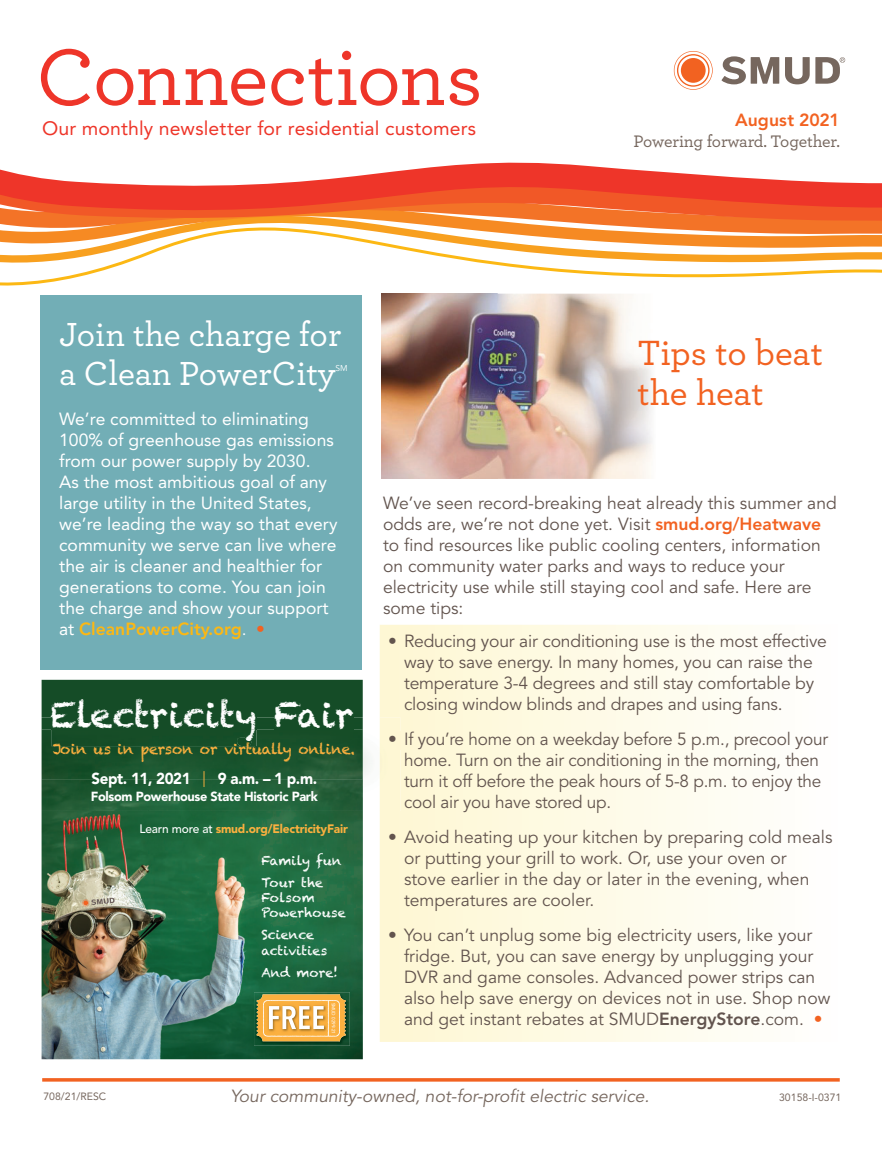
<style>
.page{position:relative;width:882px;height:1150px;background:#fff}
.page>*{position:absolute;margin:0;border:0;box-sizing:border-box;transform-origin:0 0}
.t1{font:500 84px "Archer";letter-spacing:-.015em;color:#ee3529}
.t2{font:500 36.75px/40.2px "Archer";letter-spacing:-.005em;color:#f26221}
.t3{font:35.35px "Chalkduster";letter-spacing:-.005em;color:#fff}
.t4{font:500 35px/38.5px "Archer";color:#fff}
.t5{font:19.25px "Avenir LT Std";letter-spacing:.005em;color:#ee3529}
.t6{font:17.5px/21px "Avenir LT Std";color:#62544e}
.t7{font:17.5px/21px "Avenir LT Std";color:#fff}
.t8{font:italic 17.5px "Avenir LT Std";color:#76675e}
.t9{font:500 17.5px "Archer";letter-spacing:-.01em;color:#76675e}
.t10{font:800 17.5px "Avenir LT Std";color:#f26221}
.t11{font:900 15.75px "Avenir LT Std";letter-spacing:-.025em;color:#fff;scale:.95 1}
.t12{font:14.7px "Chalkduster";letter-spacing:-.02em;color:#fbb03f}
.t13{font:900 13.12px "Avenir LT Std";letter-spacing:-.025em;color:#fff}
.t14{font:12.78px/15.4px "Chalkduster";color:#fff}
.t15{font:900 12.25px "Avenir LT Std";letter-spacing:-.015em;color:#fbb03f}
.t16{font:10.5px "Avenir LT Std";color:#76675e}
.t17{font:8.4px "Avenir LT Std";color:#fff}
.t18{font:4.73px "Avenir LT Std";letter-spacing:-.01em;color:#fff}
.s1{font-weight:800;color:#fcb814}
.s2{font-style:inherit}
.s3{color:#f26221}
.s4{font-weight:400;color:#fbb03f}
.s5{font-weight:500;color:#fff}
.s6{font-weight:800;color:#f26221}
.s7{font-weight:800}
</style>
<div class="page">
<div style="left:40px;top:295px;width:322px;height:374px;background:#72aeb6"></div>
<svg style="left:380px;top:625px;width:358px;height:417px"></svg>
<div style="left:401px;top:731px;width:427px;height:19px;background:linear-gradient(to right,#fef7d4,#fefefd)"></div>
<svg style="left:0;top:258px;width:882px;height:44px"></svg>
<svg style="left:0;top:238px;width:882px;height:20px"></svg>
<svg style="left:0;top:51px;width:882px;height:187px"></svg>
<hr style="left:42px;top:1078px;width:798px;height:3px;background:#f26221">
<img style="left:42px;top:811px;width:321px;height:248px">
<svg style="left:82px;top:897px;width:33px;height:10px"></svg>
<img style="left:254px;top:992px;width:96px;height:54px">
<svg style="left:257px;top:994px;width:89px;height:47px;background:#ecb864"></svg>
<div style="left:42px;top:680px;width:321px;height:49px;background:#154c27"></div>
<div style="left:51px;top:698px;width:205px;height:47px;background:#154c27"></div>
<div style="left:275px;top:701px;width:78px;height:28px;background:#154c27"></div>
<img style="left:363px;top:717px;width:38px;height:94px">
<svg style="left:390px;top:735px;width:6px;height:7px"></svg>
<img style="left:397px;top:731px;width:4px;height:19px">
<img style="left:41px;top:717px;width:1px;height:94px">
<img style="left:309px;top:779px;width:54px;height:32px">
<img style="left:42px;top:779px;width:53px;height:32px">
<img style="left:95px;top:779px;width:214px;height:32px">
<img style="left:256px;top:729px;width:107px;height:50px">
<div style="left:149px;top:745px;width:107px;height:34px;background:#19552e"></div>
<img style="left:42px;top:729px;width:107px;height:50px">
<img style="left:237px;top:737px;width:14px;height:9px">
<img style="left:382px;top:294px;width:116px;height:185px">
<img style="left:498px;top:290px;width:169px;height:189px">
<h1 class="t1" style="left:36px;top:45px;width:448px">Connections</h1>
<p class="t5" style="left:42px;top:118px;width:436px">Our monthly newsletter for residential customers</p>
<p class="t10" style="left:735px;top:111px;width:106px">August 2021</p>
<p class="t9" style="left:634px;top:135px;width:208px">Powering forward. Together.</p>
<h3 class="t4" style="left:59px;top:319px;width:284px">Join the charge for a Clean PowerCity</h3>
<p class="t17" style="left:336px;top:364px;width:14px">SM</p>
<p class="t7" style="left:59px;top:410px;width:280px">We’re committed to eliminating<br>100% of greenhouse gas emissions from our power supply by 2030.<br>As the most ambitious goal of any large utility in the United States, we’re leading the way so that every community we serve can live where the air is cleaner and healthier for generations to come. You can join the charge and show your support at <span class="s1">CleanPowerCity.org</span><span class="s2">.</span> <span class="s3">•</span></p>
<h3 class="t3" style="left:50px;top:692px;width:305px">Electricity Fair</h3>
<p class="t12" style="left:53px;top:739px;width:304px">Join us in person or virtually online.</p>
<p class="t11" style="left:92px;top:771px;width:239px">Sept. 11, 2021 <span class="s4">|</span> 9 a.m. – 1 p.m.</p>
<p class="t13" style="left:91px;top:790px;width:229px">Folsom Powerhouse State Historic Park</p>
<p class="t15" style="left:139px;top:823px;width:210px"><span class="s5">Learn more at</span> smud.org/ElectricityFair</p>
<p class="t14" style="left:261px;top:849px;width:82px;line-height:21.9px">Family fun<br>Tour the</p>
<p class="t14" style="left:261px;top:890px;width:86px">Folsom<br>Powerhouse</p>
<p class="t14" style="left:261px;top:927px;width:67px">Science activities</p>
<p class="t14" style="left:261px;top:964px;width:78px">And more!</p>
<p class="t18" style="left:336px;top:1002px;width:33px;rotate:90deg">SMUD 0299-21</p>
<h2 class="t2" style="left:638px;top:336px;width:187px">Tips to beat the heat</h2>
<p class="t6" style="left:383px;top:493px;width:455px">We’ve seen record-breaking heat already this summer and odds are, we’re not done yet. Visit <span class="s6">smud.org/Heatwave </span>to find resources like public cooling centers, information on community water parks and ways to reduce your electricity use while still staying cool and safe. Here are some tips:</p>
<p class="t6" style="left:404px;top:631px;width:425px;text-indent:-16px">• Reducing your air conditioning use is the most effective way to save energy. In many homes, you can raise the temperature 3-4 degrees and still stay comfortable by closing window blinds and drapes and using fans.</p>
<p class="t6" style="left:404px;top:729px;width:426px;text-indent:-16px">• If you’re home on a weekday before 5 p.m., precool your home. Turn on the air conditioning in the morning, then turn it off before the peak hours of 5-8 p.m. to enjoy the cool air you have stored up.</p>
<p class="t6" style="left:404px;top:827px;width:430px;text-indent:-16px">• Avoid heating up your kitchen by preparing cold meals or putting your grill to work. Or, use your oven or stove earlier in the day or later in the evening, when temperatures are cooler.</p>
<p class="t6" style="left:404px;top:925px;width:428px;text-indent:-16px">• You can’t unplug some big electricity users, like your fridge. But, you can save energy by unplugging your DVR and game consoles. Advanced power strips can also help save energy on devices not in use. Shop now and get instant rebates at SMUD<span class="s7">EnergyStore</span>.com. <span class="s3">•</span></p>
<p class="t8" style="left:231px;top:1087px;width:420px">Your community-owned, not-for-profit electric service.</p>
<p class="t16" style="left:43px;top:1091px;width:64px">708/21/RESC</p>
<p class="t16" style="left:779px;top:1092px;width:64px">30158-I-0371</p>
</div>
